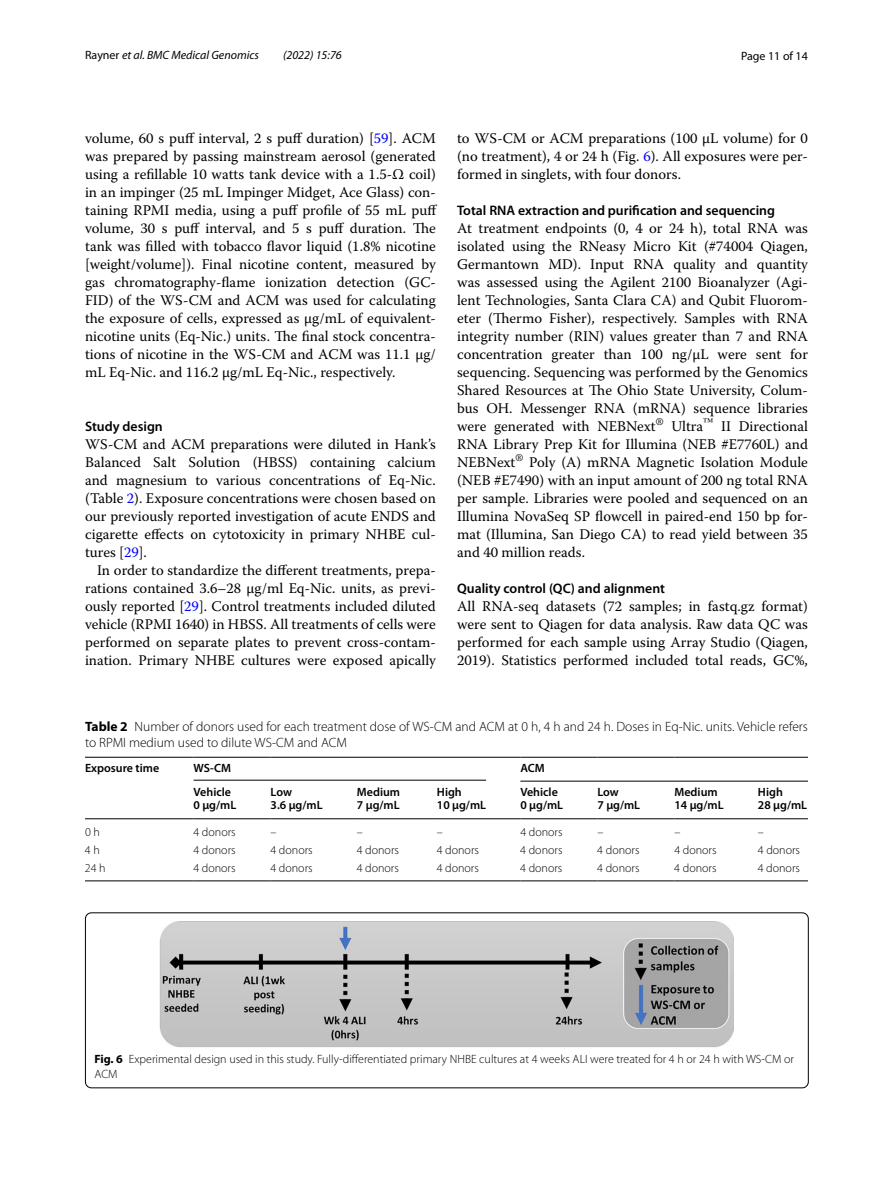
<style>
.page{position:relative;width:893px;height:1187px;background:#fff}
.page>*{position:absolute;margin:0;border:0;box-sizing:border-box;transform-origin:0 0}
.t1{font:14.7px/18px "Warnock Pro";color:#000;text-align:justify}
.t2{font:600 13.8px "Myriad Pro";color:#000}
.t3{font:300 13.5px/16.5px "Myriad Pro";color:#000}
.t4{font:300 12px/15px "Myriad Pro";color:#000}
.t5{font:600 12px/13.5px "Myriad Pro";color:#000}
.t6{font:italic 12px "Myriad Pro";color:#000}
.t7{font:12px "Myriad Pro";color:#000}
.s1{font-style:normal}
.s2{color:#00f}
.s3{font-weight:700}
</style>
<div class="page">
<hr style="left:85px;top:757px;width:109px;height:1px;background:#000">
<hr style="left:85px;top:818px;width:109px;height:1px;background:#000">
<hr style="left:194px;top:757px;width:77px;height:1px;background:#000">
<hr style="left:271px;top:757px;width:86px;height:1px;background:#000">
<hr style="left:357px;top:757px;width:80px;height:1px;background:#000">
<hr style="left:437px;top:757px;width:83px;height:1px;background:#000">
<hr style="left:520px;top:757px;width:77px;height:1px;background:#000">
<hr style="left:597px;top:757px;width:77px;height:1px;background:#000">
<hr style="left:674px;top:757px;width:84px;height:1px;background:#000">
<hr style="left:758px;top:757px;width:50px;height:1px;background:#000">
<hr style="left:194px;top:818px;width:77px;height:1px;background:#000">
<hr style="left:271px;top:818px;width:86px;height:1px;background:#000">
<hr style="left:357px;top:818px;width:80px;height:1px;background:#000">
<hr style="left:437px;top:818px;width:83px;height:1px;background:#000">
<hr style="left:520px;top:818px;width:77px;height:1px;background:#000">
<hr style="left:597px;top:818px;width:77px;height:1px;background:#000">
<hr style="left:674px;top:818px;width:84px;height:1px;background:#000">
<hr style="left:758px;top:818px;width:50px;height:1px;background:#000">
<hr style="left:85px;top:880px;width:109px;height:1px;background:#000">
<hr style="left:194px;top:880px;width:77px;height:1px;background:#000">
<hr style="left:271px;top:880px;width:86px;height:1px;background:#000">
<hr style="left:357px;top:880px;width:80px;height:1px;background:#000">
<hr style="left:437px;top:880px;width:83px;height:1px;background:#000">
<hr style="left:520px;top:880px;width:77px;height:1px;background:#000">
<hr style="left:597px;top:880px;width:77px;height:1px;background:#000">
<hr style="left:674px;top:880px;width:84px;height:1px;background:#000">
<hr style="left:758px;top:880px;width:50px;height:1px;background:#000">
<hr style="left:194px;top:779px;width:292px;height:1px;background:#000">
<hr style="left:520px;top:780px;width:288px;height:1px;background:#000">
<img style="left:160px;top:921px;width:574px;height:126px">
<div style="left:85px;top:912px;width:723px;height:175px;border:1px solid #000;border-radius:6px"></div>
<p class="t6" style="left:85px;top:48px;width:175px"><span class="s1">Rayner</span> et al. BMC Medical Genomics</p>
<p class="t6" style="left:283px;top:48px;width:60px">(2022) 15:76</p>
<p class="t7" style="left:741px;top:48px;width:68px">Page 11 of 14</p>
<p class="t1" style="left:85px;top:128px;width:353px">volume, 60 s puff interval, 2 s puff duration) [<span class="s2">59</span>]. ACM was prepared by passing mainstream aerosol (generated using a refillable 10 watts tank device with a 1.5-Ω coil) in an impinger (25 mL Impinger Midget, Ace Glass) con&shy;taining RPMI media, using a puff profile of 55 mL puff volume, 30 s puff interval, and 5 s puff duration. The tank was filled with tobacco flavor liquid (1.8% nicotine [weight/volume]). Final nicotine content, measured by gas chromatography-flame ionization detection (GC-FID) of the WS-CM and ACM was used for calculating the exposure of cells, expressed as µg/mL of equivalent&shy;nicotine units (Eq-Nic.) units. The final stock concentra&shy;tions of nicotine in the WS-CM and ACM was 11.1 µg/ mL Eq-Nic. and 116.2 µg/mL Eq-Nic., respectively.</p>
<p class="t2" style="left:85px;top:417px;width:79px">Study design</p>
<p class="t1" style="left:85px;top:434px;width:352px">WS-CM and ACM preparations were diluted in Hank’s Balanced Salt Solution (HBSS) containing calcium and magnesium to various concentrations of Eq-Nic. (Table <span class="s2">2</span>). Exposure concentrations were chosen based on our previously reported investigation of acute ENDS and cigarette effects on cytotoxicity in primary NHBE cul&shy;tures [<span class="s2">29</span>].</p>
<p class="t1" style="left:85px;top:560px;width:352px;text-indent:12px">In order to standardize the different treatments, prepa&shy;rations contained 3.6–28 µg/ml Eq-Nic. units, as previ&shy;ously reported [<span class="s2">29</span>]. Control treatments included diluted vehicle (RPMI 1640) in HBSS. All treatments of cells were performed on separate plates to prevent cross-contam&shy;ination. Primary NHBE cultures were exposed apically</p>
<p class="t1" style="left:457px;top:128px;width:352px">to WS-CM or ACM preparations (100 µL volume) for 0 (no treatment), 4 or 24 h (Fig. <span class="s2">6</span>). All exposures were per&shy;formed in singlets, with four donors.</p>
<p class="t2" style="left:457px;top:201px;width:319px">Total RNA extraction and purification and sequencing</p>
<p class="t1" style="left:457px;top:218px;width:352px">At treatment endpoints (0, 4 or 24 h), total RNA was isolated using the RNeasy Micro Kit (#74004 Qiagen, Germantown MD). Input RNA quality and quantity was assessed using the Agilent 2100 Bioanalyzer (Agi&shy;lent Technologies, Santa Clara CA) and Qubit Fluorom&shy;eter (Thermo Fisher), respectively. Samples with RNA integrity number (RIN) values greater than 7 and RNA concentration greater than 100 ng/µL were sent for sequencing. Sequencing was performed by the Genomics Shared Resources at The Ohio State University, Colum&shy;bus OH. Messenger RNA (mRNA) sequence libraries were generated with NEBNext<sup>®</sup> Ultra<sup>™</sup> II Directional RNA Library Prep Kit for Illumina (NEB #E7760L) and NEBNext<sup>®</sup> Poly (A) mRNA Magnetic Isolation Module (NEB #E7490) with an input amount of 200 ng total RNA per sample. Libraries were pooled and sequenced on an Illumina NovaSeq SP flowcell in paired-end 150 bp for&shy;mat (Illumina, San Diego CA) to read yield between 35 and 40 million reads.</p>
<p class="t2" style="left:457px;top:579px;width:209px">Quality control (QC) and alignment</p>
<p class="t1" style="left:457px;top:596px;width:352px">All RNA-seq datasets (72 samples; in fastq.gz format) were sent to Qiagen for data analysis. Raw data QC was performed for each sample using Array Studio (Qiagen, 2019). Statistics performed included total reads, GC%,</p>
<p class="t3" style="left:85px;top:718px;width:724px"><span class="s3">Table 2</span> Number of donors used for each treatment dose of WS-CM and ACM at 0 h, 4 h and 24 h. Doses in Eq-Nic. units. Vehicle refers to RPMI medium used to dilute WS-CM and ACM</p>
<p class="t5" style="left:85px;top:760px;width:76px">Exposure time</p>
<p class="t5" style="left:194px;top:760px;width:39px">WS-CM</p>
<p class="t5" style="left:520px;top:760px;width:26px">ACM</p>
<p class="t5" style="left:194px;top:784px;width:44px">Vehicle<br>0 µg/mL</p>
<p class="t5" style="left:271px;top:784px;width:54px">Low<br>3.6 µg/mL</p>
<p class="t5" style="left:357px;top:784px;width:45px">Medium<br>7 µg/mL</p>
<p class="t5" style="left:437px;top:784px;width:51px">High<br>10 µg/mL</p>
<p class="t5" style="left:520px;top:784px;width:44px">Vehicle<br>0 µg/mL</p>
<p class="t5" style="left:597px;top:784px;width:44px">Low<br>7 µg/mL</p>
<p class="t5" style="left:674px;top:784px;width:51px">Medium<br>14 µg/mL</p>
<p class="t5" style="left:758px;top:784px;width:51px">High<br>28 µg/mL</p>
<p class="t4" style="left:85px;top:824px;width:16px">0h</p>
<p class="t4" style="left:193px;top:824px;width:44px">4 donors</p>
<p class="t4" style="left:271px;top:824px;width:7px">–</p>
<p class="t4" style="left:357px;top:824px;width:7px">–</p>
<p class="t4" style="left:437px;top:824px;width:7px">–</p>
<p class="t4" style="left:520px;top:824px;width:44px">4 donors</p>
<p class="t4" style="left:597px;top:824px;width:7px">–</p>
<p class="t4" style="left:674px;top:824px;width:7px">–</p>
<p class="t4" style="left:758px;top:824px;width:7px">–</p>
<p class="t4" style="left:85px;top:842px;width:16px">4h</p>
<p class="t4" style="left:193px;top:842px;width:44px">4 donors</p>
<p class="t4" style="left:270px;top:842px;width:44px">4 donors</p>
<p class="t4" style="left:357px;top:842px;width:44px">4 donors</p>
<p class="t4" style="left:437px;top:842px;width:44px">4 donors</p>
<p class="t4" style="left:520px;top:842px;width:44px">4 donors</p>
<p class="t4" style="left:597px;top:842px;width:44px">4 donors</p>
<p class="t4" style="left:674px;top:842px;width:44px">4 donors</p>
<p class="t4" style="left:758px;top:842px;width:44px">4 donors</p>
<p class="t4" style="left:85px;top:861px;width:22px">24h</p>
<p class="t4" style="left:193px;top:861px;width:44px">4 donors</p>
<p class="t4" style="left:270px;top:861px;width:44px">4 donors</p>
<p class="t4" style="left:357px;top:861px;width:44px">4 donors</p>
<p class="t4" style="left:437px;top:861px;width:44px">4 donors</p>
<p class="t4" style="left:520px;top:861px;width:44px">4 donors</p>
<p class="t4" style="left:597px;top:861px;width:44px">4 donors</p>
<p class="t4" style="left:674px;top:861px;width:44px">4 donors</p>
<p class="t4" style="left:758px;top:861px;width:44px">4 donors</p>
<p class="t4" style="left:94px;top:1051px;width:701px"><span class="s3">Fig. 6</span> Experimental design used in this study. Fully-differentiated primary NHBE cultures at 4 weeks ALI were treated for 4 h or 24 h with WS-CM or<br>ACM</p>
</div>
